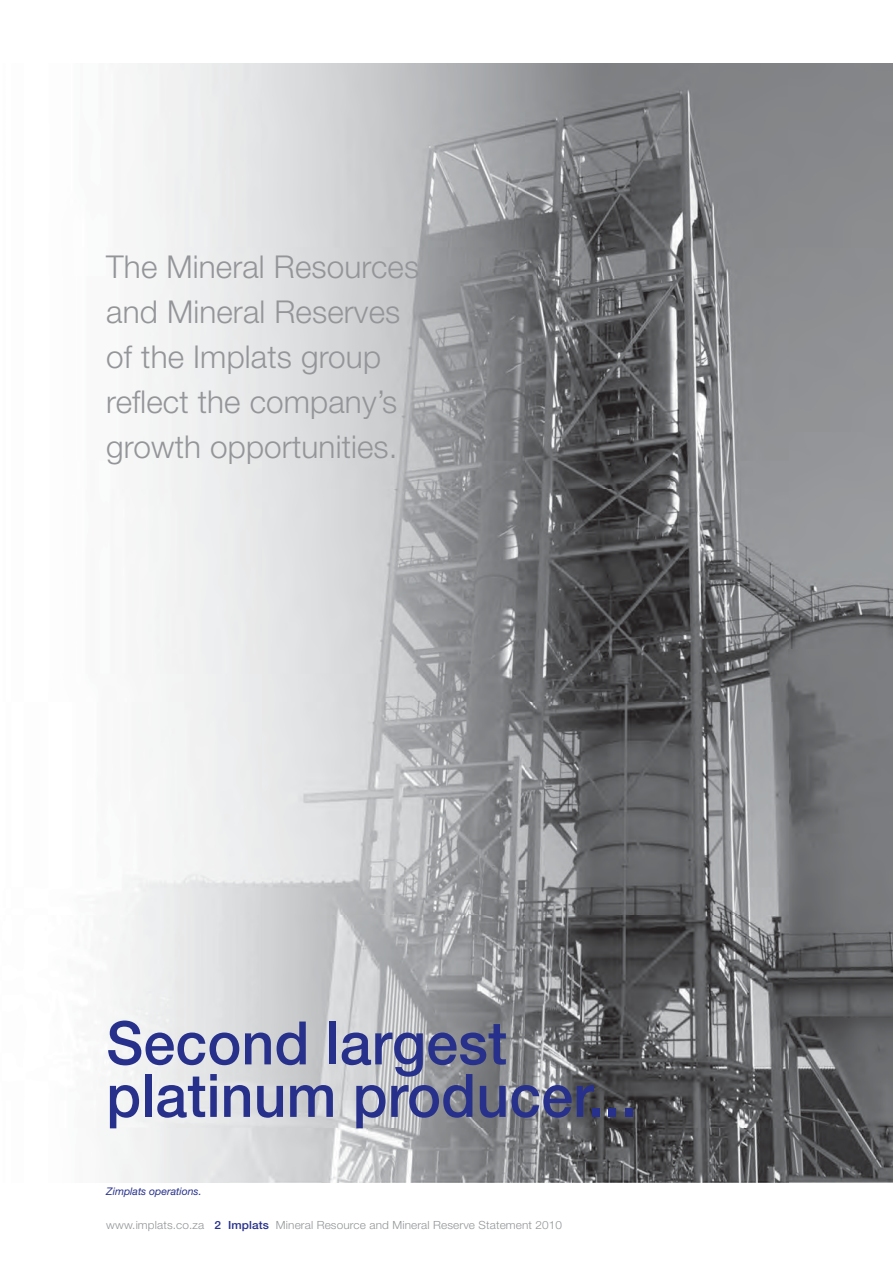
<style>
.page{position:relative;width:893px;height:1263px;background:#fff}
.page>*{position:absolute;margin:0;border:0;box-sizing:border-box;transform-origin:0 0}
.t1{font:500 60px/52.5px "Helvetica Neue LT Std";letter-spacing:.005em;color:#27318b;scale:.95 1}
.t2{font:300 31.5px/45px "Helvetica Neue LT Std";letter-spacing:.005em;color:#939598}
.t3{font:300 11.25px "Helvetica Neue LT Std";letter-spacing:.01em;color:#939598;scale:1.05 1}
.t4{font:italic 10.5px "Helvetica Neue LT Std";color:#27318b}
.s1{font-weight:500;color:#27318b}
</style>
<div class="page">
<img style="left:96px;top:64px;width:797px;height:1118px">
<p class="t2" style="left:106px;top:248px;width:314px">The Mineral Resources and Mineral Reserves of the Implats group reflect the company’s growth opportunities.</p>
<h1 class="t1" style="left:106px;top:1024px;width:560px">Second largest platinum producer...</h1>
<p class="t4" style="left:106px;top:1185px;width:97px">Zimplats operations.</p>
<p class="t3" style="left:106px;top:1220px;width:436px">www.implats.co.za <span class="s1">2 Implats</span> Mineral Resource and Mineral Reserve Statement 2010</p>
</div>
